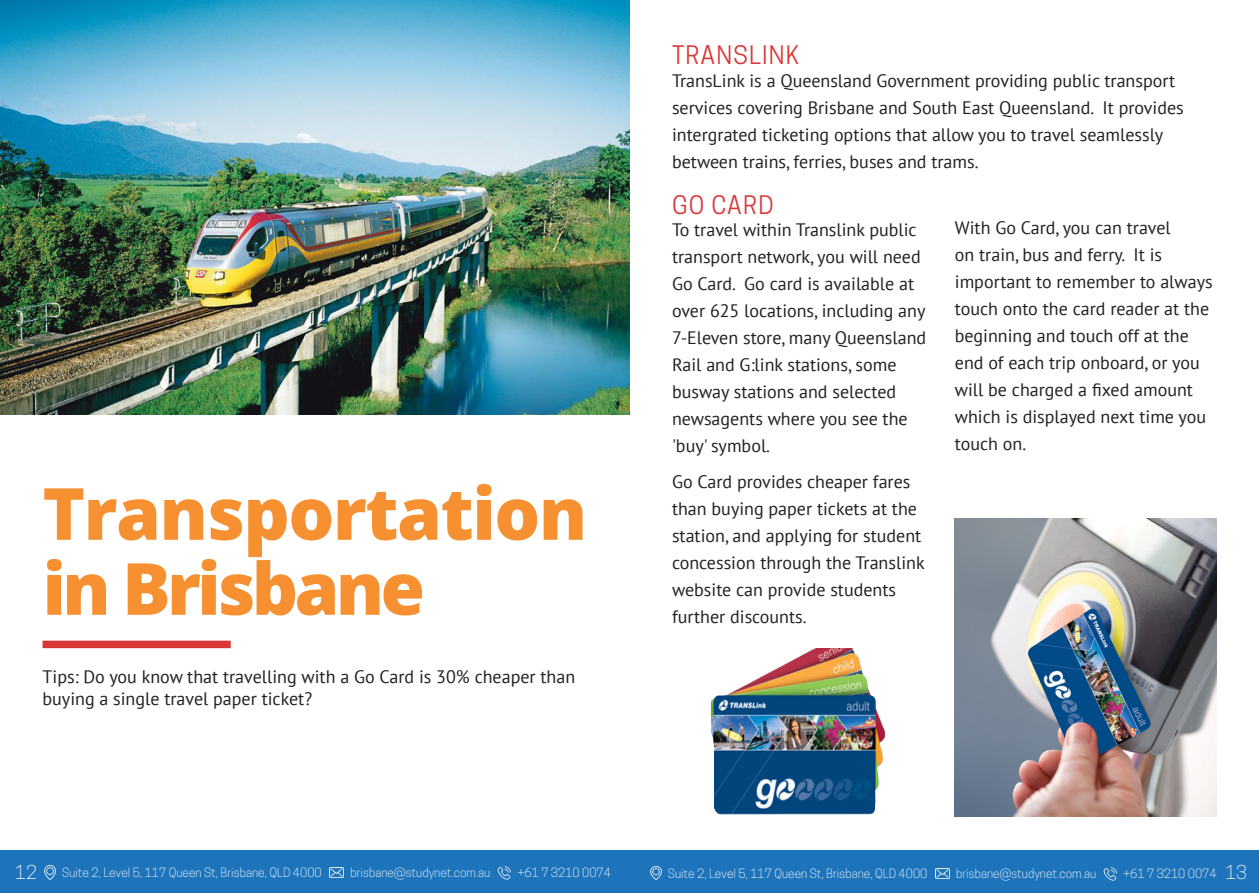
<style>
.page{position:relative;width:1259px;height:893px;background:#fff}
.page>*{position:absolute;margin:0;border:0;box-sizing:border-box;transform-origin:0 0}
.t1{font:800 72px/75px "Open Sans";letter-spacing:-.02em;color:#f69030}
.t2{font:24px "Cooper Hewitt";letter-spacing:.05em;color:#d93736}
.body{font:18px/27px "PT Sans";color:#231f20}
.t3{font:300 18px "Cooper Hewitt";color:#fff}
.t4{font:300 12px "Cooper Hewitt";color:#fff}
.s1{font-size:18px}
</style>
<div class="page">
<img style="left:711px;top:648px;width:174px;height:167px">
<img style="left:955px;top:519px;width:261px;height:298px">
<img style="left:0;top:0;width:629px;height:415px">
<div style="left:43px;top:641px;width:188px;height:7px;background:#d93736"></div>
<div style="left:0;top:851px;width:1258px;height:42px;background:#1e74bb"></div>
<svg style="left:45px;top:866px;width:11px;height:13px"></svg>
<img style="left:330px;top:867px;width:14px;height:11px">
<img style="left:497px;top:866px;width:14px;height:14px">
<svg style="left:650px;top:867px;width:11px;height:13px"></svg>
<img style="left:935px;top:868px;width:14px;height:11px">
<img style="left:1103px;top:867px;width:14px;height:14px">
<p class="t2" style="left:672px;top:41px;width:129px">TRANSLINK</p>
<p class="body" style="left:672px;top:66px;width:513px">TransLink is a Queensland Government providing public transport services covering Brisbane and South East Queensland. It provides intergrated ticketing options that allow you to travel seamlessly between trains, ferries, buses and trams.</p>
<p class="t1" style="left:43px;top:472px;width:546px">Transportation in Brisbane</p>
<p class="body" style="left:43px;top:665px;width:534px;line-height:21.6px">Tips: Do you know that travelling with a Go Card is 30% cheaper than buying a single travel paper ticket?</p>
<p class="t2" style="left:672px;top:191px;width:103px">GO CARD</p>
<p class="body" style="left:672px;top:216px;width:256px">To travel within Translink public transport network, you will need<br>Go Card. Go card is available at over 625 locations, including any<br>7-Eleven store, many Queensland<br>Rail and G:link stations, some busway stations and selected newsagents where you see the 'buy' symbol.</p>
<p class="body" style="left:672px;top:468px;width:254px">Go Card provides cheaper fares than buying paper tickets at the station, and applying for student concession through the Translink website can provide students further discounts.</p>
<p class="body" style="left:955px;top:214px;width:259px">With Go Card, you can travel<br>on train, bus and ferry. It is important to remember to always touch onto the card reader at the beginning and touch off at the end of each trip onboard, or you will be charged a fixed amount which is displayed next time you touch on.</p>
<p class="t3" style="left:15px;top:862px;width:23px">12</p>
<p class="t4" style="left:62px;top:865px;width:261px">Suite 2, Level 5, 117 Queen St, Brisbane, QLD 4000</p>
<p class="t4" style="left:350px;top:865px;width:141px">brisbane@studynet.com.au</p>
<p class="t4" style="left:517px;top:865px;width:95px">+61 7 3210 0074</p>
<p class="t4" style="left:668px;top:866px;width:261px">Suite 2, Level 5, 117 Queen St, Brisbane, QLD 4000</p>
<p class="t4" style="left:956px;top:866px;width:141px">brisbane@studynet.com.au</p>
<p class="t4" style="left:1123px;top:866px;width:125px">+61 7 3210 0074 <span class="s1">13</span></p>
</div>
